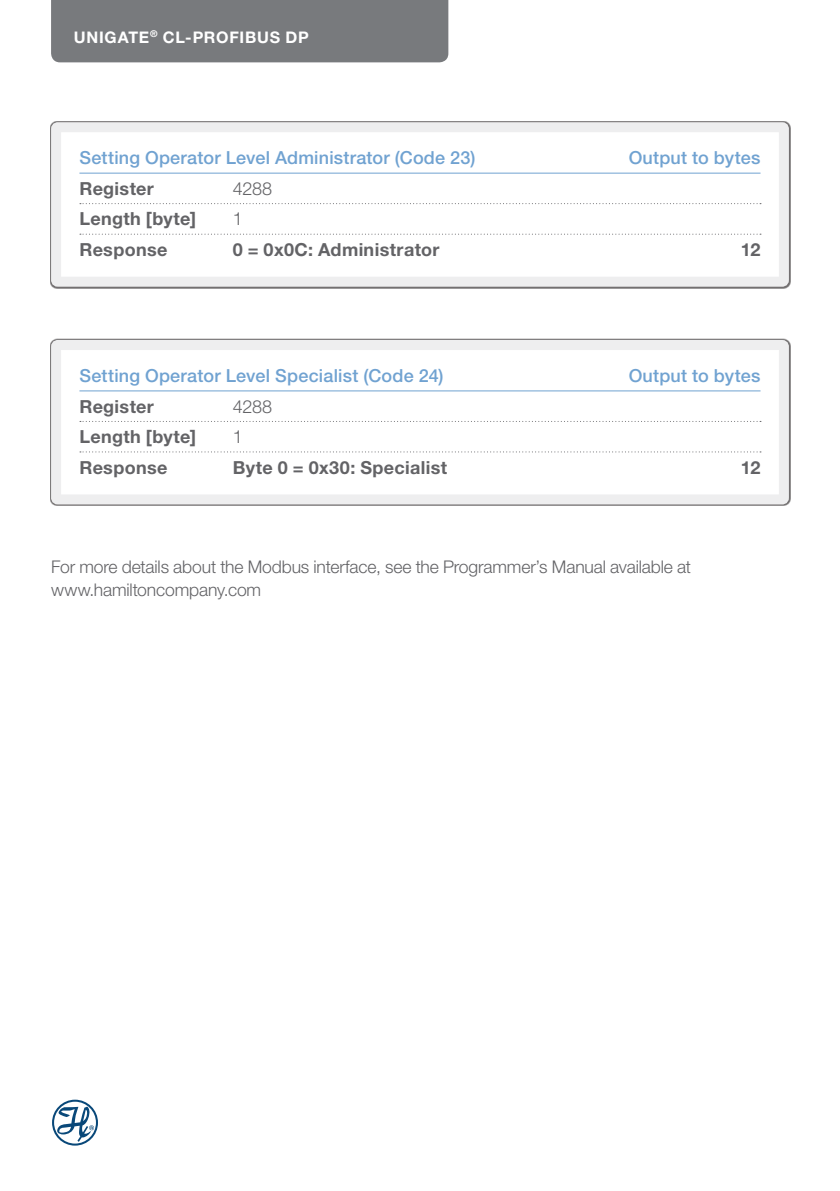
<style>
.page{position:relative;width:840px;height:1191px;background:#fff}
.page>*{position:absolute;margin:0;border:0;box-sizing:border-box;transform-origin:0 0}
.t1{font:500 18px "Helvetica Neue LT Pro";letter-spacing:.01em;color:#70a2d1}
.t2{font:700 18px "Helvetica Neue LT Pro";letter-spacing:.02em;color:#636366}
.t3{font:300 18px "Helvetica Neue LT Pro";letter-spacing:-.015em;color:#636366}
.t4{font:300 17.6px/23px "Helvetica Neue LT Pro";letter-spacing:-.01em;color:#636366}
.t5{font:700 16px "Helvetica Neue LT Pro";letter-spacing:.05em;color:#fff}
</style>
<div class="page">
<div style="left:51px;top:0;width:397px;height:62px;background:#787a7d"></div>
<svg style="left:52px;top:1099px;width:46px;height:46px"></svg>
<div style="left:51px;top:122px;width:737px;height:165px;border:10px solid #eeeeef;border-radius:2px"></div>
<hr style="left:79px;top:173px;width:681px;height:1px;background:#70a2d1">
<svg style="left:80px;top:203px;width:680px;height:1px"></svg>
<svg style="left:80px;top:234px;width:680px;height:1px"></svg>
<div style="left:50px;top:338px;width:739px;height:168px;background:#231f20;opacity:.64"></div>
<div style="left:56px;top:345px;width:727px;height:154px;background:#fff;border-radius:2px"></div>
<div style="left:51px;top:340px;width:737px;height:164px;border:10px solid #eeeeef;border-radius:2px"></div>
<hr style="left:79px;top:390px;width:681px;height:1px;background:#70a2d1">
<svg style="left:80px;top:421px;width:680px;height:1px"></svg>
<svg style="left:80px;top:451px;width:680px;height:1px"></svg>
<p class="t5" style="left:74px;top:27px;width:236px">UNIGATE<sup>®</sup> CL-PROFIBUS DP</p>
<p class="t1" style="left:79px;top:147px;width:397px">Setting Operator Level Administrator (Code 23)</p>
<p class="t1" style="left:628px;top:147px;width:133px">Output to bytes</p>
<p class="t2" style="left:79px;top:177px;width:76px">Register</p>
<p class="t3" style="left:232px;top:177px;width:41px">4288</p>
<p class="t2" style="left:79px;top:208px;width:118px">Length [byte]</p>
<p class="t3" style="left:232px;top:208px;width:12px">1</p>
<p class="t2" style="left:79px;top:238px;width:89px">Response</p>
<p class="t2" style="left:232px;top:238px;width:208px">0 = 0x0C: Administrator</p>
<p class="t2" style="left:740px;top:238px;width:21px">12</p>
<p class="t1" style="left:79px;top:365px;width:365px">Setting Operator Level Specialist (Code 24)</p>
<p class="t1" style="left:628px;top:365px;width:133px">Output to bytes</p>
<p class="t2" style="left:79px;top:395px;width:76px">Register</p>
<p class="t3" style="left:232px;top:395px;width:41px">4288</p>
<p class="t2" style="left:79px;top:425px;width:118px">Length [byte]</p>
<p class="t3" style="left:232px;top:426px;width:12px">1</p>
<p class="t2" style="left:79px;top:456px;width:89px">Response</p>
<p class="t2" style="left:232px;top:456px;width:216px">Byte 0 = 0x30: Specialist</p>
<p class="t2" style="left:740px;top:456px;width:21px">12</p>
<p class="t4" style="left:51px;top:555px;width:641px">For more details about the Modbus interface, see the Programmer’s Manual available at www.hamiltoncompany.com</p>
</div>
